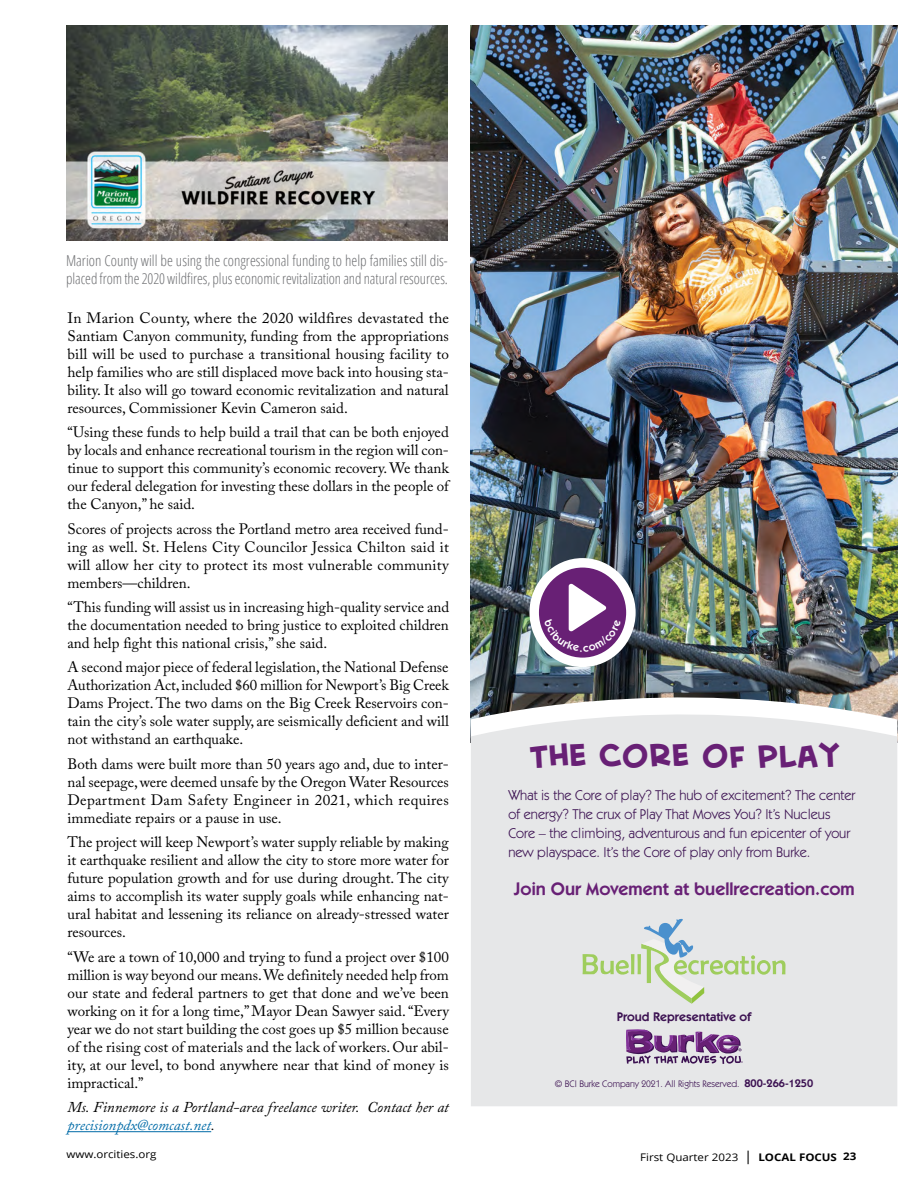
<style>
.page{position:relative;width:918px;height:1188px;background:#fff}
.page>*{position:absolute;margin:0;border:0;box-sizing:border-box;transform-origin:0 0}
.t1{font:31.65px "Creative Block BB Bold";color:#682075}
.t2{font:600 18.15px "ITC Kabel Std";color:#682075}
.Body_text{font:15px/18px "Adobe Caslon Pro";color:#000;text-align:justify}
.Body_text-2{font:300 condensed 15px/18px "Open Sans";letter-spacing:-.005em;color:#6d6e71}
.Body_text-3{font:italic 15px/18px "Adobe Caslon Pro";color:#000}
.t3{font:14.25px/18.9px "ITC Kabel Std";color:#3c1252}
.t4{font:600 12.6px "ITC Kabel Std";color:#3c1252}
.t5{font:10.5px "Open Sans";color:#000;scale:1.1 1}
.t6{font:9.45px "ITC Kabel Std";color:#3c1252}
.s1{color:#006ba7}
.s2{font-weight:600;font-size:11.1px}
.s3{font-size:13.5px}
.s4{font-weight:700}
</style>
<div class="page">
<hr style="left:68px;top:1131px;width:143px;height:1px;background:#006ba7">
<img style="left:66px;top:26px;width:382px;height:214px">
<img style="left:471px;top:26px;width:426px;height:644px">
<img style="left:471px;top:670px;width:426px;height:17px">
<svg style="left:471px;top:687px;width:426px;height:419px;fill:#e6e7e8"></svg>
<svg style="left:625px;top:1029px;width:118px;height:35px"></svg>
<svg style="left:583px;top:919px;width:203px;height:85px"></svg>
<svg style="left:534px;top:563px;width:97px;height:99px;fill:#682075"></svg>
<div style="left:529px;top:558px;width:107px;height:109px;border:9px solid #fff;border-radius:50%"></div>
<svg style="left:544px;top:583px;width:77px;height:69px"></svg>
<p class="Body_text-2" style="left:66px;top:251px;width:383px">Marion County will be using the congressional funding to help families still dis&shy;placed from the 2020 wildfires, plus economic revitalization and natural resources.</p>
<p class="Body_text" style="left:68px;top:308px;width:383px">In Marion County, where the 2020 wildfires devastated the Santiam Canyon community, funding from the appropriations bill will be used to purchase a transitional housing facility to help families who are still displaced move back into housing sta&shy;bility. It also will go toward economic revitalization and natural resources, Commissioner Kevin Cameron said.</p>
<p class="Body_text" style="left:68px;top:423px;width:383px">“Using these funds to help build a trail that can be both enjoyed by locals and enhance recreational tourism in the region will con&shy;tinue to support this community’s economic recovery. We thank our federal delegation for investing these dollars in the people of the Canyon,” he said.</p>
<p class="Body_text" style="left:68px;top:519px;width:383px">Scores of projects across the Portland metro area received fund&shy;ing as well. St. Helens City Councilor Jessica Chilton said it will allow her city to protect its most vulnerable community members—children.</p>
<p class="Body_text" style="left:68px;top:598px;width:383px">“This funding will assist us in increasing high-quality service and the documentation needed to bring justice to exploited children and help fight this national crisis,” she said.</p>
<p class="Body_text" style="left:68px;top:658px;width:383px">A second major piece of federal legislation, the National Defense Authorization Act, included $60 million for Newport’s Big Creek Dams Project. The two dams on the Big Creek Reservoirs con&shy;tain the city’s sole water supply, are seismically deficient and will not withstand an earthquake.</p>
<p class="Body_text" style="left:68px;top:755px;width:383px">Both dams were built more than 50 years ago and, due to inter&shy;nal seepage, were deemed unsafe by the Oregon Water Resources Department Dam Safety Engineer in 2021, which requires immediate repairs or a pause in use.</p>
<p class="Body_text" style="left:68px;top:833px;width:383px">The project will keep Newport’s water supply reliable by making it earthquake resilient and allow the city to store more water for future population growth and for use during drought. The city aims to accomplish its water supply goals while enhancing nat&shy;ural habitat and lessening its reliance on already-stressed water resources.</p>
<p class="Body_text" style="left:68px;top:948px;width:383px">“We are a town of 10,000 and trying to fund a project over $100 million is way beyond our means. We definitely needed help from our state and federal partners to get that done and we’ve been working on it for a long time,” Mayor Dean Sawyer said. “Every year we do not start building the cost goes up $5 million because of the rising cost of materials and the lack of workers. Our abil&shy;ity, at our level, to bond anywhere near that kind of money is impractical.”</p>
<p class="Body_text-3" style="left:68px;top:1098px;width:383px">Ms. Finnemore is a Portland-area freelance writer. Contact her at <span class="s1">precisionpdx@comcast.net</span>.</p>
<p class="t1" style="left:529px;top:739px;width:312px">THE CORE OF PLAY</p>
<p class="t3" style="left:508px;top:786px;width:349px">What is the Core of play? The hub of excitement? The center of energy? The crux of Play That Moves You? It’s Nucleus Core – the climbing, adventurous and fun epicenter of your new playspace. It’s the Core of play only from Burke.</p>
<p class="t2" style="left:514px;top:878px;width:343px">Join Our Movement at buellrecreation.com</p>
<p class="t4" style="left:617px;top:1009px;width:136px">Proud Representative of</p>
<p class="t6" style="left:555px;top:1078px;width:260px">© BCI Burke Company 2021. All Rights Reserved. <span class="s2">800-266-1250</span></p>
<p class="t5" style="left:66px;top:1147px;width:84px">www.orcities.org</p>
<p class="t5" style="left:640px;top:1150px;width:198px">First Quarter 2023 <span class="s3">|</span> <span class="s4">LOCAL FOCUS 23</span></p>
</div>
